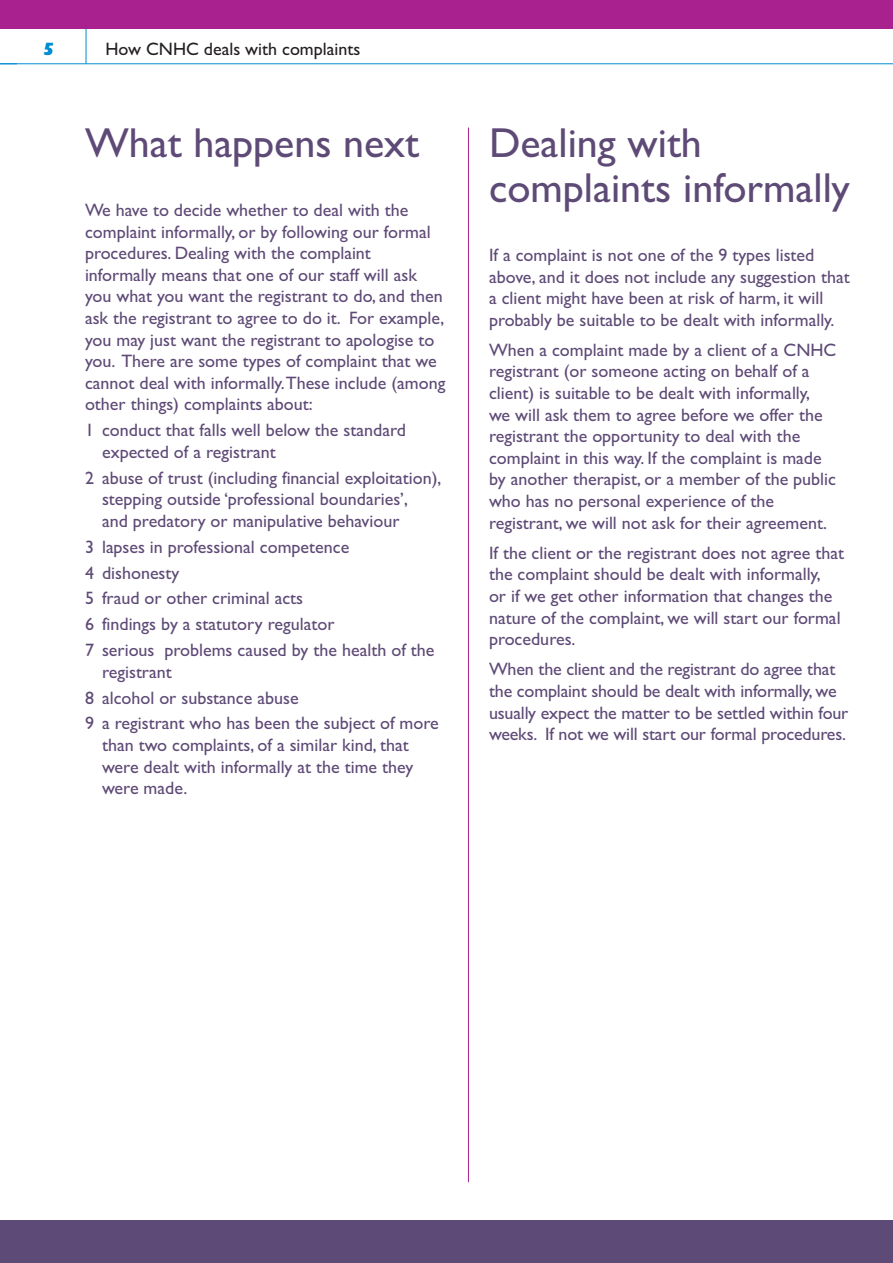
<style>
.page{position:relative;width:893px;height:1263px;background:#fff}
.page>*{position:absolute;margin:0;border:0;box-sizing:border-box;transform-origin:0 0}
.t1{font:42px/45px "Gill Sans";color:#5e4a76}
.t2{font:42px "M Gill Sans";color:#5e4a76}
.t3{font:18px/21.6px "Gill Sans";color:#5e4a76}
.t4{font:18px "Gill Sans";color:#231f20}
.t5{font:800 18px "M Gill Sans";color:#008cd2}
</style>
<div class="page">
<hr style="left:86px;top:19px;width:1px;height:45px;background:#008cd2">
<div style="left:0;top:0;width:893px;height:29px;background:#a8218e"></div>
<div style="left:0;top:1220px;width:893px;height:43px;background:#5e4a76"></div>
<hr style="left:0;top:63px;width:893px;height:1px;background:#008cd2">
<hr style="left:468px;top:128px;width:1px;height:1054px;background:#a8218e">
<svg style="left:0;top:63px;width:17px;height:1px"></svg>
<p class="t5" style="left:43px;top:43px;width:14px">5</p>
<p class="t4" style="left:105px;top:38px;width:256px">How CNHC deals with complaints</p>
<h1 class="t2" style="left:85px;top:128px;width:336px">What happens next</h1>
<p class="t3" style="left:85px;top:199px;width:362px">We have to decide whether to deal with the complaint informally, or by following our formal procedures. Dealing with the complaint informally means that one of our staff will ask you what you want the registrant to do, and then ask the registrant to agree to do it. For example, you may just want the registrant to apologise to you. There are some types of complaint that we cannot deal with informally.These include (among other things) complaints about:</p>
<p class="t3" style="left:102px;top:419px;width:306px;text-indent:-17px">1 conduct that falls well below the standard expected of a registrant</p>
<p class="t3" style="left:102px;top:467px;width:341px;text-indent:-17px">2 abuse of trust (including financial exploitation), stepping outside ‘professional boundaries’,<br>and predatory or manipulative behaviour</p>
<p class="t3" style="left:85px;top:534px;width:351px;line-height:25.8px">3 lapses in professional competence<br>4 dishonesty<br>5 fraud or other criminal acts<br>6 findings by a statutory regulator<br>7 serious problems caused by the health of the</p>
<p class="t3" style="left:85px;top:659px;width:355px;line-height:25.8px;text-indent:17px">registrant<br>8 alcohol or substance abuse<br>9 a registrant who has been the subject of more</p>
<p class="t3" style="left:102px;top:734px;width:313px">than two complaints, of a similar kind, that were dealt with informally at the time they were made.</p>
<h1 class="t1" style="left:489px;top:120px;width:362px">Dealing with complaints informally</h1>
<p class="t3" style="left:489px;top:244px;width:362px">If a complaint is not one of the 9 types listed above, and it does not include any suggestion that a client might have been at risk of harm, it will probably be suitable to be dealt with informally.</p>
<p class="t3" style="left:489px;top:339px;width:349px">When a complaint made by a client of a CNHC registrant (or someone acting on behalf of a client) is suitable to be dealt with informally,<br>we will ask them to agree before we offer the registrant the opportunity to deal with the complaint in this way. If the complaint is made by another therapist, or a member of the public who has no personal experience of the registrant, we will not ask for their agreement.</p>
<p class="t3" style="left:489px;top:542px;width:357px">If the client or the registrant does not agree that the complaint should be dealt with informally,<br>or if we get other information that changes the nature of the complaint, we will start our formal procedures.</p>
<p class="t3" style="left:489px;top:658px;width:361px">When the client and the registrant do agree that the complaint should be dealt with informally, we usually expect the matter to be settled within four weeks. If not we will start our formal procedures.</p>
</div>
